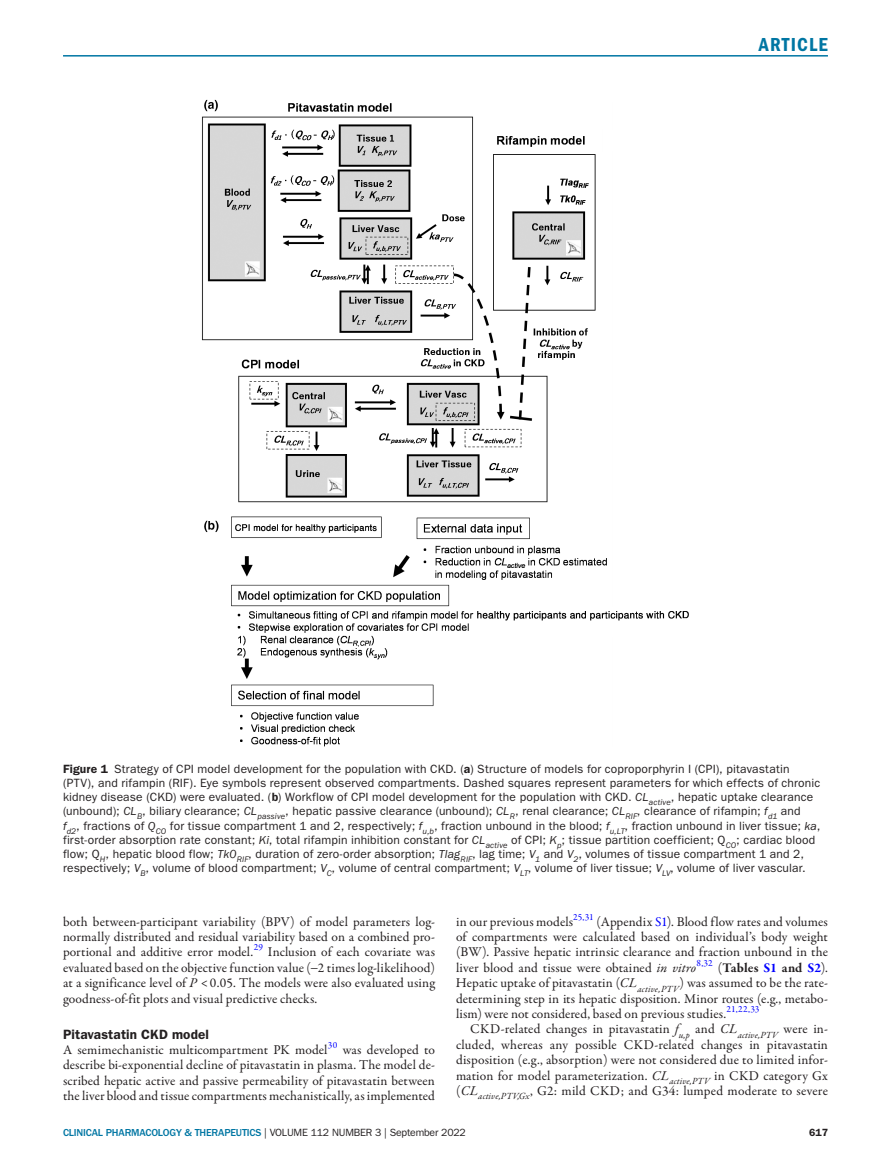
<style>
.page{position:relative;width:891px;height:1175px;background:#fff}
.page>*{position:absolute;margin:0;border:0;box-sizing:border-box;transform-origin:0 0}
.t1{font:19.5px "ITC Franklin Gothic Std Dm Cd";letter-spacing:.06em;color:#0076a3}
.t2{font:13.5px/15.5px "Garamond Premr Pro";letter-spacing:.01em;color:#231f20;text-align:justify}
.t3{font:600 13.5px "ITC Franklin Gothic Std";letter-spacing:.01em;color:#231f20}
.t4{font:12px/14.2px "ITC Franklin Gothic Std";letter-spacing:.015em;color:#231f20}
.t5{font:500 10.5px "ITC Franklin Gothic Std";letter-spacing:-.015em;color:#0076a3}
.t6{font:600 10.5px "ITC Franklin Gothic Std";color:#231f20}
.t7{font:9.45px "Garamond Premr Pro";letter-spacing:.01em;color:#00f}
.s1{font-weight:600}
.s2{font-style:italic}
.s3{color:#00f}
.s4{font-weight:700}
.s5{font-weight:700;color:#00f}
.s6{font-weight:400;color:#231f20}
</style>
<div class="page">
<hr style="left:63px;top:55px;width:765px;height:2px;background:#0076a3">
<img style="left:202px;top:100px;width:487px;height:647px">
<h1 class="t1" style="left:759px;top:33px;width:71px">ARTICLE</h1>
<p class="t4" style="left:63px;top:761px;width:759px"><span class="s1">Figure 1</span> Strategy of CPI model development for the population with CKD. (<span class="s1">a</span>) Structure of models for coproporphyrin I (CPI), pitavastatin (PTV), and rifampin (RIF). Eye symbols represent observed compartments. Dashed squares represent parameters for which effects of chronic kidney disease (CKD) were evaluated. (<span class="s1">b</span>) Workflow of CPI model development for the population with CKD. <span class="s2">CL</span><sub>active</sub>, hepatic uptake clearance (unbound); <span class="s2">CL</span><sub>B</sub>, biliary clearance; <span class="s2">CL</span><sub>passive</sub>, hepatic passive clearance (unbound); <span class="s2">CL</span><sub>R</sub>, renal clearance; <span class="s2">CL</span><sub>RIF</sub>, clearance of rifampin; <span class="s2">f</span><sub>d1</sub> and <span class="s2">f</span><sub>d2</sub>, fractions of <span class="s2">Q</span><sub>CO</sub> for tissue compartment 1 and 2, respectively; <span class="s2">f</span><sub>u,b</sub>, fraction unbound in the blood; <span class="s2">f</span><sub>u,LT</sub>, fraction unbound in liver tissue; <span class="s2">ka</span>, first-order absorption rate constant; <span class="s2">Ki</span>, total rifampin inhibition constant for <span class="s2">CL</span><sub>active</sub> of CPI; <span class="s2">K</span><sub>p</sub>; tissue partition coefficient; Q<sub>CO</sub>; cardiac blood flow; Q<sub>H</sub>, hepatic blood flow; <span class="s2">Tk0</span><sub>RIF</sub>, duration of zero-order absorption; <span class="s2">Tlag</span><sub>RIF</sub>, lag time; <span class="s2">V</span><sub>1</sub> and <span class="s2">V</span><sub>2</sub>, volumes of tissue compartment 1 and 2, respectively; <span class="s2">V</span><sub>B</sub>, volume of blood compartment; <span class="s2">V</span><sub>C</sub>, volume of central compartment; <span class="s2">V</span><sub>LT</sub>, volume of liver tissue; <span class="s2">V</span><sub>LV</sub>, volume of liver vascular.</p>
<p class="t2" style="left:63px;top:914px;width:373px">both between-participant variability (BPV) of model parameters log&shy;normally distributed and residual variability based on a combined pro&shy;portional and additive error model.<sup>29</sup> Inclusion of each covariate was evaluated based on the objective function value (−2 times log-likelihood) at a significance level of <span class="s2">P</span> &lt;0.05. The models were also evaluated using goodness-of-fit plots and visual predictive checks.</p>
<p class="t3" style="left:63px;top:1026px;width:148px">Pitavastatin CKD model</p>
<p class="t2" style="left:63px;top:1042px;width:266px">A semimechanistic multicompartment PK model</p>
<p class="t7" style="left:328px;top:1039px;width:11px">30</p>
<p class="t2" style="left:63px;top:1042px;width:373px;text-indent:280px">was developed to describe bi-exponential decline of pitavastatin in plasma. The model de&shy;scribed hepatic active and passive permeability of pitavastatin between the liver blood and tissue compartments mechanistically, as implemented</p>
<p class="t2" style="left:456px;top:914px;width:373px">in our previous models<sup>25,31</sup> (Appendix <span class="s3">S1</span>). Blood flow rates and volumes of compartments were calculated based on individual’s body weight (BW). Passive hepatic intrinsic clearance and fraction unbound in the liver blood and tissue were obtained <span class="s2">in vitro</span><sup>8,32</sup> (<span class="s4">Tables</span> <span class="s5">S1</span> <span class="s4">and</span> <span class="s5">S2</span>).<br>Hepatic uptake of pitavastatin (<span class="s2">CL</span><sub>active,PTV</sub>) was assumed to be the rate&shy;determining step in its hepatic disposition. Minor routes (e.g., metabo&shy;lism) were not considered, based on previous studies.</p>
<p class="t7" style="left:727px;top:1003px;width:34px">21,22,33</p>
<p class="t2" style="left:456px;top:1021px;width:373px;text-indent:14px">CKD-related changes in pitavastatin <span class="s2">f</span><sub>u,p</sub> and <span class="s2">CL</span><sub>active,PTV</sub> were in&shy;cluded, whereas any possible CKD-related changes in pitavastatin disposition (e.g., absorption) were not considered due to limited infor&shy;mation for model parameterization. <span class="s2">CL</span><sub>active,PTV</sub> in CKD category Gx (<span class="s2">CL</span><sub>active,PTV,Gx</sub>, G2: mild CKD; and G34: lumped moderate to severe</p>
<p class="t5" style="left:63px;top:1126px;width:404px">CLINICAL PHARMACOLOGY &amp; THERAPEUTICS <span class="s6">| VOLUME 112 NUMBER 3 | September 2022</span></p>
<p class="t6" style="left:809px;top:1125px;width:20px">617</p>
</div>
